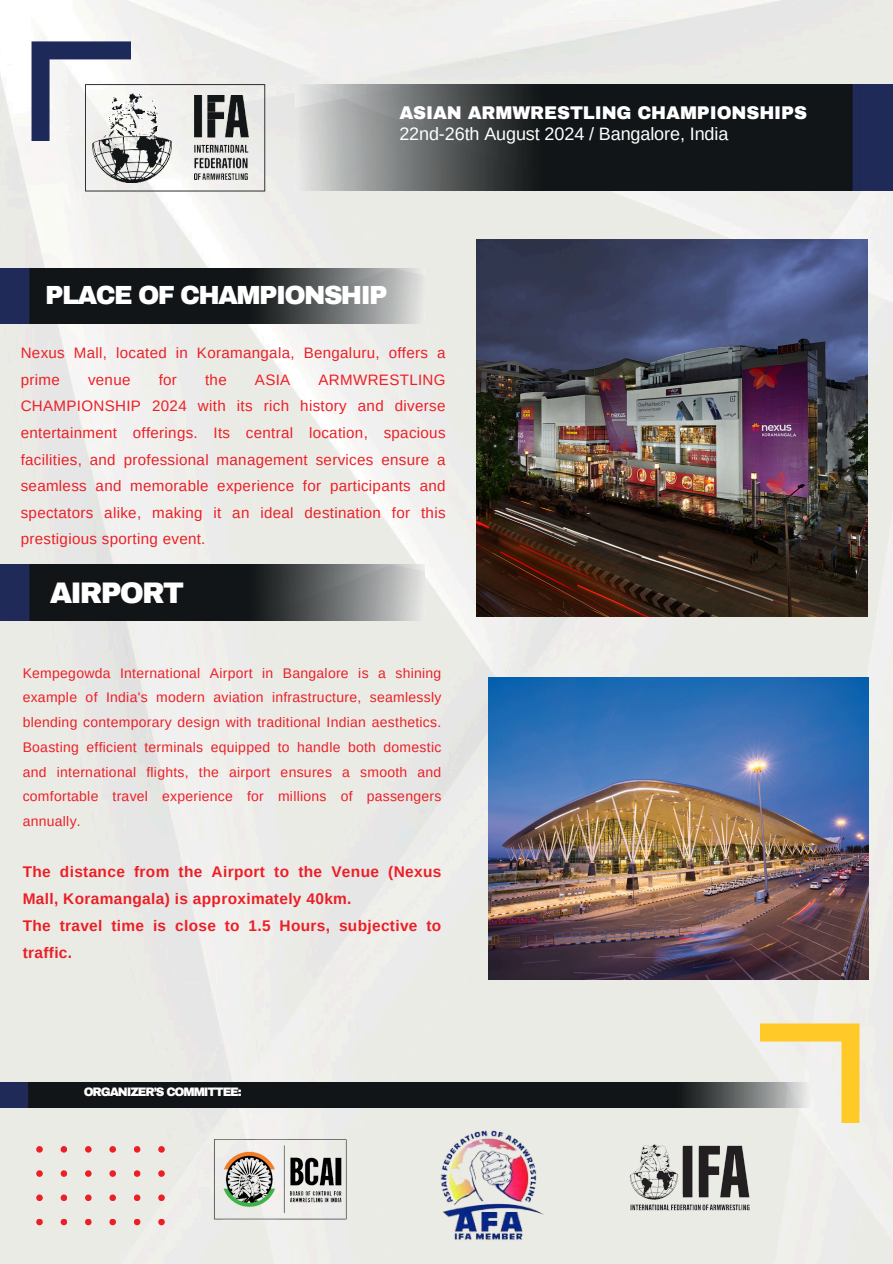
<style>
.page{position:relative;width:893px;height:1264px;background:#fff}
.page>*{position:absolute;margin:0;border:0;box-sizing:border-box;transform-origin:0 0}
.t1{font:900 29.1px "Archivo";letter-spacing:-.065em;color:#fff}
.t2{font:900 25.65px "Archivo";letter-spacing:-.065em;color:#fff}
.t3{font:18px/21.3px "Arimo";letter-spacing:-.005em;color:#fff}
.t4{font:700 15.45px/27px "Arimo";letter-spacing:.02em;color:#ec1f26}
.t5{font:15.15px/26.5px "Arimo";letter-spacing:.02em;color:#ec1f26}
.t6{font:13.95px/24.8px "Arimo";letter-spacing:.02em;color:#ec1f26;text-align:justify}
.t7{font:900 12px "Archivo";letter-spacing:-.09em;color:#fff}
.s1{font-family:"Archivo";font-weight:900}
</style>
<div class="page">
<img style="left:0;top:0;width:892px;height:1263px">
<svg style="left:32px;top:41px;width:233px;height:150px"></svg>
<img style="left:92px;top:114px;width:79px;height:69px">
<svg style="left:759px;top:1023px;width:100px;height:100px"></svg>
<img style="left:0;top:1082px;width:810px;height:25px">
<img style="left:295px;top:85px;width:597px;height:105px">
<svg style="left:36px;top:1218px;width:7px;height:7px"></svg>
<svg style="left:36px;top:1194px;width:7px;height:7px"></svg>
<svg style="left:36px;top:1170px;width:7px;height:6px"></svg>
<svg style="left:36px;top:1145px;width:7px;height:7px"></svg>
<svg style="left:61px;top:1218px;width:6px;height:7px"></svg>
<svg style="left:61px;top:1194px;width:6px;height:7px"></svg>
<svg style="left:61px;top:1170px;width:6px;height:6px"></svg>
<svg style="left:61px;top:1145px;width:6px;height:7px"></svg>
<svg style="left:85px;top:1218px;width:7px;height:7px"></svg>
<svg style="left:85px;top:1194px;width:7px;height:7px"></svg>
<svg style="left:85px;top:1170px;width:7px;height:6px"></svg>
<svg style="left:85px;top:1145px;width:7px;height:7px"></svg>
<svg style="left:109px;top:1218px;width:7px;height:7px"></svg>
<svg style="left:109px;top:1194px;width:7px;height:7px"></svg>
<svg style="left:109px;top:1170px;width:7px;height:6px"></svg>
<svg style="left:109px;top:1145px;width:7px;height:7px"></svg>
<svg style="left:134px;top:1218px;width:6px;height:7px"></svg>
<svg style="left:134px;top:1194px;width:6px;height:7px"></svg>
<svg style="left:134px;top:1170px;width:6px;height:6px"></svg>
<svg style="left:134px;top:1145px;width:6px;height:7px"></svg>
<svg style="left:158px;top:1218px;width:7px;height:7px"></svg>
<svg style="left:158px;top:1194px;width:7px;height:7px"></svg>
<svg style="left:158px;top:1170px;width:7px;height:6px"></svg>
<svg style="left:158px;top:1145px;width:7px;height:7px"></svg>
<img style="left:194px;top:96px;width:54px;height:83px">
<img style="left:0;top:268px;width:424px;height:56px">
<img style="left:0;top:565px;width:424px;height:55px">
<img style="left:476px;top:239px;width:391px;height:377px">
<img style="left:212px;top:1134px;width:136px;height:90px">
<img style="left:619px;top:1142px;width:136px;height:71px">
<img style="left:488px;top:677px;width:379px;height:302px">
<img style="left:436px;top:1123px;width:110px;height:120px">
<p class="t3" style="left:399px;top:102px;width:409px"><span class="s1">ASIAN ARMWRESTLING CHAMPIONSHIPS<br></span>22nd-26th August 2024 / Bangalore, India</p>
<h5 class="t2" style="left:45px;top:281px;width:344px">PLACE OF CHAMPIONSHIP</h5>
<p class="t5" style="left:21px;top:339px;width:426px">Nexus Mall, located in Koramangala, Bengaluru, offers a prime</p>
<p class="t5" style="left:88px;top:366px;width:44px">venue</p>
<p class="t5" style="left:159px;top:366px;width:20px">for</p>
<p class="t5" style="left:205px;top:366px;width:23px">the</p>
<p class="t5" style="left:255px;top:366px;width:37px">ASIA</p>
<p class="t5" style="left:21px;top:366px;width:426px;text-align:justify;text-indent:298px">ARMWRESTLING CHAMPIONSHIP 2024 with its rich history and diverse entertainment offerings. Its central location, spacious facilities, and professional management services ensure a seamless and memorable experience for participants and spectators alike, making it an ideal destination for this prestigious sporting event.</p>
<h1 class="t1" style="left:50px;top:577px;width:136px">AIRPORT</h1>
<h5 class="t6" style="left:23px;top:660px;width:420px">Kempegowda International Airport in Bangalore is a shining example of India's modern aviation infrastructure, seamlessly blending contemporary design with traditional Indian aesthetics.<br>Boasting efficient terminals equipped to handle both domestic and international flights, the airport ensures a smooth and comfortable travel experience for millions of passengers annually.</h5>
<h4 class="t4" style="left:23px;top:858px;width:420px">The distance from the Airport to the Venue (Nexus Mall, Koramangala) is approximately 40km.<br>The travel time is close to 1.5 Hours, subjective to traffic.</h4>
<h3 class="t7" style="left:84px;top:1085px;width:159px">ORGANIZER’S COMMITTEE:</h3>
</div>
